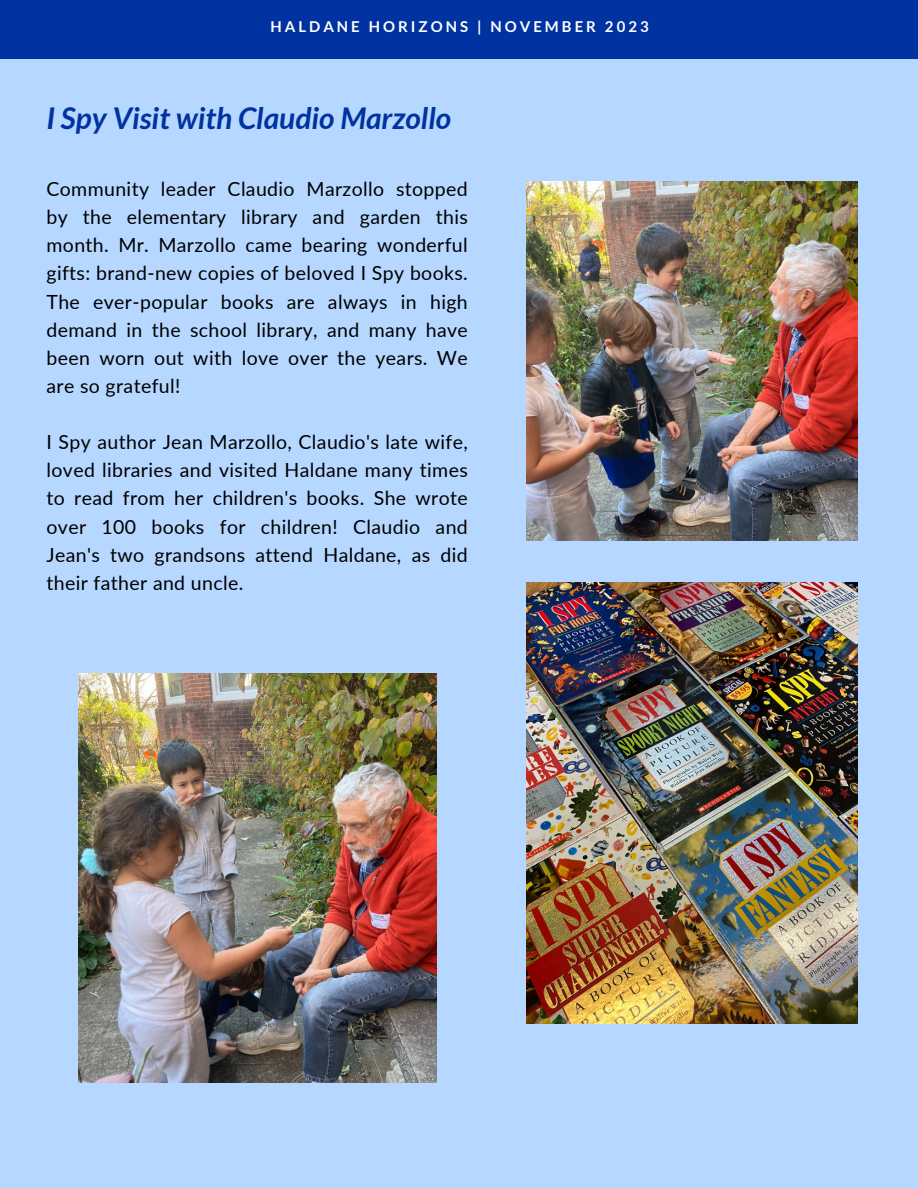
<style>
.page{position:relative;width:918px;height:1188px;background:#b6d7ff}
.page>*{position:absolute;margin:0;border:0;box-sizing:border-box;transform-origin:0 0}
.t1{font:italic 700 30px "Lato";color:#0033a0}
.t2{font:19.5px/28.2px "Lato";letter-spacing:.02em;color:#000;text-align:justify}
.t3{font:700 15px "Lato";letter-spacing:.2em;color:#fff}
</style>
<div class="page">
<div style="left:0;top:0;width:918px;height:58px;background:#0032a1"></div>
<img style="left:78px;top:673px;width:358px;height:410px">
<img style="left:527px;top:181px;width:330px;height:359px">
<img style="left:527px;top:582px;width:330px;height:441px">
<p class="t3" style="left:270px;top:17px;width:380px">HALDANE HORIZONS | NOVEMBER 2023</p>
<p class="t1" style="left:47px;top:100px;width:406px">I Spy Visit with Claudio Marzollo</p>
<p class="t2" style="left:47px;top:174px;width:423px">Community leader Claudio Marzollo stopped by the elementary library and garden this month. Mr. Marzollo came bearing wonderful gifts: brand-new copies of beloved I Spy books.<br>The ever-popular books are always in high demand in the school library, and many have been worn out with love over the years. We are so grateful!</p>
<p class="t2" style="left:47px;top:428px;width:423px">I Spy author Jean Marzollo, Claudio's late wife, loved libraries and visited Haldane many times to read from her children's books. She wrote over 100 books for children! Claudio and Jean's two grandsons attend Haldane, as did their father and uncle.</p>
</div>
